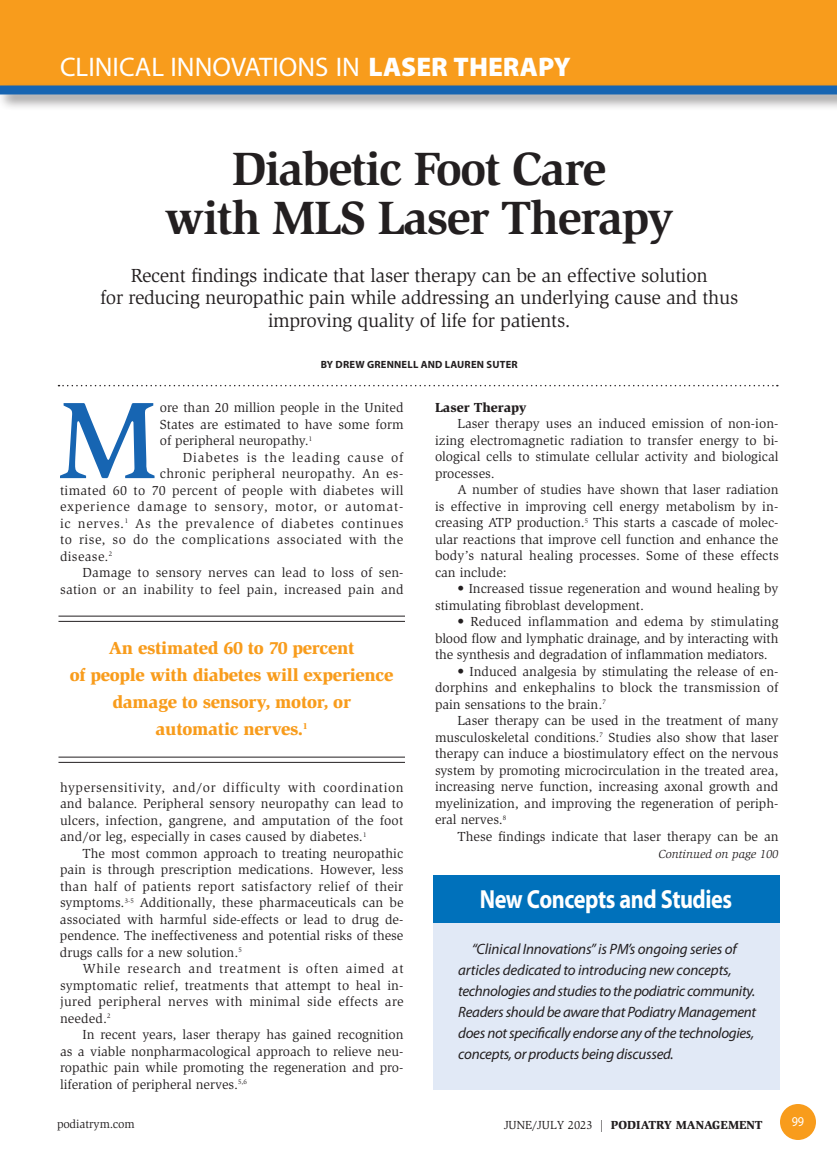
<style>
.page{position:relative;width:837px;height:1161px;background:#fff}
.page>*{position:absolute;margin:0;border:0;box-sizing:border-box;transform-origin:0 0}
._2011-Intl_Cap{font:500 112.05px "Slimbach";color:#1765b2}
._2019-Clinical_Innov{font:700 48px "Slimbach";letter-spacing:-.03em;color:#231f20}
.t1{font:27px "Myriad Pro";color:#fff}
.objectives{font:700 26.25px "Myriad Pro";letter-spacing:-.02em;color:#fff;scale:.85 1}
._2019-Clinical_Innov-2{font:19.5px/22.5px "Slimbach";letter-spacing:-.015em;color:#231f20;text-align:center}
._2011-Callout{font:900 18px/27px "Slimbach";letter-spacing:-.015em;color:#f89c1c;text-align:center}
.objectives-2{font:italic 15px/21px "Myriad Pro";letter-spacing:-.025em;color:#231f20}
._2011-Global_Text{font:13.5px/16.5px "Slimbach";letter-spacing:.01em;color:#231f20;text-align:justify}
._2011-Intl_Cap-2{font:13.5px/16.5px "Slimbach";color:#231f20;text-align:justify}
._2011-Global_Text-2{font:13.5px "Slimbach";letter-spacing:.05em;color:#231f20}
._2011-Global_Text-3{font:13.5px "Slimbach";letter-spacing:.04em;color:#231f20}
._2011-Global_Text-4{font:13.5px "Slimbach";letter-spacing:.055em;color:#231f20}
._2011-Global_Text-5{font:13.5px "Slimbach";letter-spacing:.06em;color:#231f20}
._2011-Subhead1{font:900 13.5px "Slimbach";color:#231f20}
.t2{font:13.5px "Myriad Pro";color:#fff;scale:.9 1}
.t3{font:900 12px "Slimbach";color:#231f20}
.t4{font:italic 12px "Slimbach";color:#231f20}
.t5{font:12px "Slimbach";color:#231f20}
._2023-Byline{font:700 10.5px "Myriad Pro";letter-spacing:.02em;color:#231f20}
.s1{font-weight:900}
.s2{font-weight:400}
</style>
<div class="page">
<div style="left:0;top:0;width:837px;height:88px;background:#f89c1c"></div>
<div style="left:0;top:82px;width:837px;height:29px;background:#231f20;opacity:.5"></div>
<div style="left:0;top:86px;width:837px;height:8px;background:#1765b2"></div>
<div style="left:780px;top:1104px;width:36px;height:36px;background:#f89c1c;border-radius:50%"></div>
<svg style="left:58px;top:385px;width:720px;height:1px"></svg>
<div style="left:434px;top:912px;width:346px;height:178px;background:#e1e9f6"></div>
<div style="left:434px;top:875px;width:346px;height:48px;background:#0071bb"></div>
<hr style="left:58px;top:616px;width:347px;height:1px;background:#231f20">
<hr style="left:58px;top:621px;width:347px;height:1px;background:#231f20">
<hr style="left:58px;top:757px;width:347px;height:1px;background:#231f20">
<hr style="left:58px;top:762px;width:347px;height:1px;background:#231f20">
<p class="t1" style="left:60px;top:52px;width:512px">CLINICAL INNOVATIONS IN <span class="s1">LASER THERAPY</span></p>
<p class="_2019-Clinical_Innov" style="left:232px;top:140px;width:376px">Diabetic Foot Care</p>
<p class="_2019-Clinical_Innov" style="left:165px;top:189px;width:511px">with MLS Laser Therapy</p>
<p class="_2019-Clinical_Innov-2" style="left:131px;top:264px;width:578px">Recent findings indicate that laser therapy can be an effective solution</p>
<p class="_2019-Clinical_Innov-2" style="left:100px;top:286px;width:640px">for reducing neuropathic pain while addressing an underlying cause and thus improving quality of life for patients.</p>
<p class="_2023-Byline" style="left:321px;top:358px;width:199px">BY DREW GRENNELL AND LAUREN SUTER</p>
<p class="_2011-Intl_Cap" style="left:58px;top:373px;width:101px">M</p>
<p class="_2011-Intl_Cap-2" style="left:160px;top:399px;width:245px">ore than 20 million people in the United States are estimated to have some form of peripheral neuropathy.<sup>1</sup></p>
<p class="_2011-Global_Text-5" style="left:183px;top:449px;width:222px">Diabetes is the leading cause of</p>
<p class="_2011-Global_Text" style="left:160px;top:465px;width:245px">chronic peripheral neuropathy. An es-</p>
<p class="_2011-Global_Text" style="left:60px;top:482px;width:345px">timated 60 to 70 percent of people with diabetes will</p>
<p class="_2011-Global_Text-4" style="left:60px;top:499px;width:345px">experience damage to sensory, motor, or automat-</p>
<p class="_2011-Global_Text-2" style="left:60px;top:515px;width:345px">ic nerves.<sup>1</sup> As the prevalence of diabetes continues</p>
<p class="_2011-Global_Text-3" style="left:60px;top:532px;width:345px">to rise, so do the complications associated with the</p>
<p class="_2011-Global_Text" style="left:60px;top:548px;width:54px">disease.<sup>2</sup></p>
<p class="_2011-Global_Text" style="left:60px;top:564px;width:345px;text-align:right">Damage to sensory nerves can lead to loss of sen&shy;sation or an inability to feel pain, increased pain and</p>
<p class="_2011-Callout" style="left:109px;top:634px;width:247px">An estimated 60 to 70 percent</p>
<p class="_2011-Callout" style="left:70px;top:661px;width:325px">of people with diabetes will experience damage to sensory, motor, or</p>
<p class="_2011-Callout" style="left:156px;top:715px;width:154px">automatic nerves.<sup>1</sup></p>
<p class="_2011-Global_Text" style="left:60px;top:779px;width:345px">hypersensitivity, and/or difficulty with coordination and balance. Peripheral sensory neuropathy can lead to ulcers, infection, gangrene, and amputation of the foot and/or leg, especially in cases caused by diabetes.<sup>1</sup></p>
<p class="_2011-Global_Text" style="left:60px;top:845px;width:345px;text-indent:23px">The most common approach to treating neuropathic pain is through prescription medications. However, less than half of patients report satisfactory relief of their symptoms.<sup>3-5</sup> Additionally, these pharmaceuticals can be associated with harmful side-effects or lead to drug de&shy;pendence. The ineffectiveness and potential risks of these drugs calls for a new solution.<sup>5</sup></p>
<p class="_2011-Global_Text" style="left:60px;top:960px;width:345px;text-indent:23px">While research and treatment is often aimed at symptomatic relief, treatments that attempt to heal in&shy;jured peripheral nerves with minimal side effects are needed.<sup>2</sup></p>
<p class="_2011-Global_Text" style="left:60px;top:1026px;width:345px;text-indent:23px">In recent years, laser therapy has gained recognition as a viable nonpharmacological approach to relieve neu&shy;ropathic pain while promoting the regeneration and pro&shy;liferation of peripheral nerves.<sup>5,6</sup></p>
<p class="_2011-Subhead1" style="left:435px;top:399px;width:93px">Laser Therapy</p>
<p class="_2011-Global_Text" style="left:435px;top:416px;width:345px;text-indent:22px">Laser therapy uses an induced emission of non-ion&shy;izing electromagnetic radiation to transfer energy to bi&shy;ological cells to stimulate cellular activity and biological processes.</p>
<p class="_2011-Global_Text" style="left:435px;top:482px;width:345px;text-indent:23px">A number of studies have shown that laser radiation is effective in improving cell energy metabolism by in&shy;creasing ATP production.<sup>5</sup> This starts a cascade of molec&shy;ular reactions that improve cell function and enhance the body’s natural healing processes. Some of these effects can include:</p>
<p class="_2011-Global_Text" style="left:435px;top:581px;width:345px;text-indent:23px">• Increased tissue regeneration and wound healing by stimulating fibroblast development.</p>
<p class="_2011-Global_Text" style="left:435px;top:614px;width:345px;text-indent:23px">• Reduced inflammation and edema by stimulating blood flow and lymphatic drainage, and by interacting with the synthesis and degradation of inflammation mediators.</p>
<p class="_2011-Global_Text" style="left:435px;top:663px;width:345px;text-indent:22px">• Induced analgesia by stimulating the release of en&shy;dorphins and enkephalins to block the transmission of pain sensations to the brain.<sup>7</sup></p>
<p class="_2011-Global_Text" style="left:435px;top:713px;width:345px;text-indent:23px">Laser therapy can be used in the treatment of many musculoskeletal conditions.<sup>7</sup> Studies also show that laser therapy can induce a biostimulatory effect on the nervous system by promoting microcirculation in the treated area, increasing nerve function, increasing axonal growth and myelinization, and improving the regeneration of periph&shy;eral nerves.<sup>8</sup></p>
<p class="_2011-Global_Text" style="left:458px;top:828px;width:323px">These findings indicate that laser therapy can be an</p>
<p class="t4" style="left:659px;top:847px;width:121px">Continued on page 100</p>
<p class="objectives" style="left:480px;top:884px;width:298px">New Concepts and Studies</p>
<p class="objectives-2" style="left:458px;top:939px;width:300px;text-indent:14px">“Clinical Innovations” is PM’s ongoing series of articles dedicated to introducing new concepts, technologies and studies to the podiatric community.<br>Readers should be aware that Podiatry Management does not specifically endorse any of the technologies, concepts, or products being discussed.</p>
<p class="t5" style="left:57px;top:1117px;width:79px">podiatrym.com</p>
<p class="t3" style="left:504px;top:1117px;width:260px"><span class="s2">JUNE/JULY 2023 |</span> PODIATRY MANAGEMENT</p>
<p class="t2" style="left:792px;top:1114px;width:15px">99</p>
</div>
